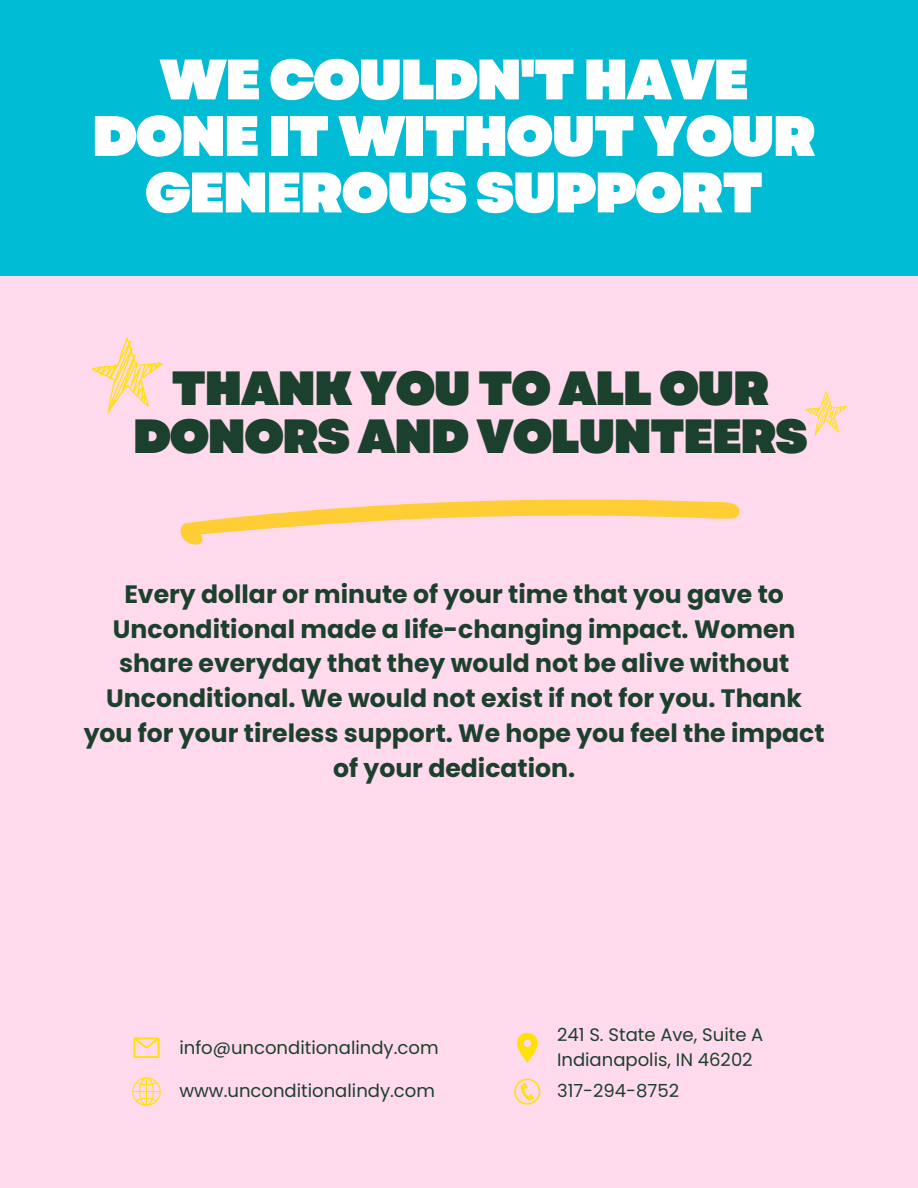
<style>
.page{position:relative;width:918px;height:1188px;background:#ffd9ec}
.page>*{position:absolute;margin:0;border:0;box-sizing:border-box;transform-origin:0 0}
.t1{font:900 56.85px/56.6px "Garet";letter-spacing:-.03em;color:#fff;text-align:center}
.t2{font:900 48px/47.7px "Garet";letter-spacing:-.03em;color:#1c402e;text-align:center}
.t3{font:700 25.2px/34.8px "Poppins";color:#1c402e;text-align:center}
.t4{font:18px/24.3px "Poppins";color:#1c402e}
</style>
<div class="page">
<svg style="left:132px;top:1077px;width:29px;height:29px"></svg>
<svg style="left:133px;top:1037px;width:26px;height:21px"></svg>
<svg style="left:517px;top:1033px;width:20px;height:29px"></svg>
<svg style="left:514px;top:1079px;width:26px;height:25px"></svg>
<div style="left:0;top:0;width:918px;height:275px;background:#00bcd4"></div>
<svg style="left:92px;top:337px;width:71px;height:77px"></svg>
<svg style="left:805px;top:391px;width:42px;height:45px"></svg>
<svg style="left:180px;top:499px;width:560px;height:46px"></svg>
<p class="t1" style="left:92px;top:52px;width:726px">WE COULDN'T HAVE<br>DONE IT WITHOUT YOUR<br>GENEROUS SUPPORT</p>
<p class="t2" style="left:133px;top:365px;width:676px">THANK YOU TO ALL OUR<br>DONORS AND VOLUNTEERS</p>
<h1 class="t3" style="left:84px;top:576px;width:742px">Every dollar or minute of your time that you gave to Unconditional made a life-changing impact. Women share everyday that they would not be alive without Unconditional. We would not exist if not for you. Thank you for your tireless support. We hope you feel the impact of your dedication.</h1>
<h3 class="t4" style="left:179px;top:1036px;width:261px">info@unconditionalindy.com</h3>
<p class="t4" style="left:179px;top:1079px;width:257px">www.unconditionalindy.com</p>
<p class="t4" style="left:557px;top:1023px;width:208px">241 S. State Ave, Suite A<br>Indianapolis, IN 46202</p>
<h2 class="t4" style="left:557px;top:1079px;width:124px">317-294-8752</h2>
</div>
